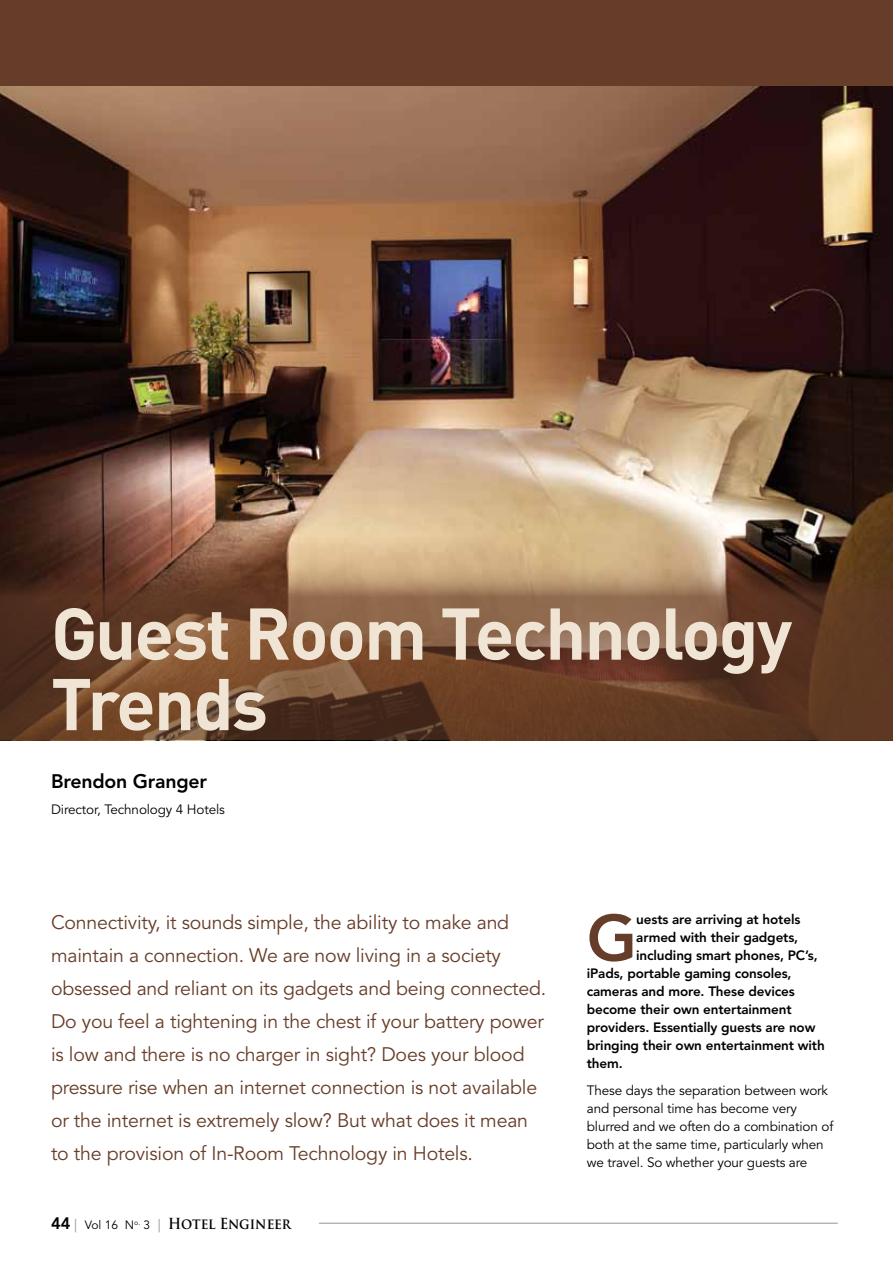
<style>
.page{position:relative;width:893px;height:1263px;background:#fff}
.page>*{position:absolute;margin:0;border:0;box-sizing:border-box;transform-origin:0 0}
.t1{font:700 72px/70.5px "DIN";letter-spacing:-.025em;color:#f0e5d5}
.t2{font:800 64.35px "Avenir";color:#663d28}
.t3{font:19.5px/33px "Avenir";letter-spacing:-.01em;color:#663d28}
.t4{font:800 19.5px "Avenir";letter-spacing:-.01em;color:#000}
.t5{font:700 14.85px "Trajan Pro";letter-spacing:-.01em;color:#000;scale:.91 1}
.t6{font:800 13.5px "Avenir";letter-spacing:-.01em;color:#000}
.t7{font:13.5px/18px "Avenir";letter-spacing:-.01em;color:#000}
.s1{font-family:"Avenir";font-weight:800;font-size:16.5px}
.s2{font-family:"Avenir";font-weight:400;font-size:13.5px;color:#939598}
.s3{font-family:"Avenir";font-weight:400;font-size:12px}
</style>
<div class="page">
<hr style="left:319px;top:1223px;width:519px;height:1px;background:#939598">
<img style="left:0;top:86px;width:893px;height:477px">
<div style="left:0;top:0;width:893px;height:86px;background:#663d28"></div>
<svg style="left:0;top:563px;width:893px;height:177px;background:#704a32"></svg>
<h1 class="t1" style="left:51px;top:595px;width:743px">Guest Room Technology<br>Trends</h1>
<p class="t4" style="left:51px;top:770px;width:158px">Brendon Granger</p>
<p class="t7" style="left:51px;top:801px;width:175px">Director, Technology 4 Hotels</p>
<p class="t3" style="left:51px;top:906px;width:497px">Connectivity, it sounds simple, the ability to make and maintain a connection. We are now living in a society obsessed and reliant on its gadgets and being connected.<br>Do you feel a tightening in the chest if your battery power is low and there is no charger in sight? Does your blood pressure rise when an internet connection is not available or the internet is extremely slow? But what does it mean to the provision of In-Room Technology in Hotels.</p>
<h2 class="t2" style="left:587px;top:900px;width:52px">G</h2>
<p class="t6" style="left:636px;top:912px;width:166px">uests are arriving at hotels</p>
<p class="t6" style="left:636px;top:930px;width:164px">armed with their gadgets,</p>
<p class="t6" style="left:636px;top:948px;width:183px">including smart phones, PC’s,</p>
<p class="t6" style="left:587px;top:966px;width:206px">iPads, portable gaming consoles,</p>
<p class="t6" style="left:587px;top:984px;width:209px">cameras and more. These devices</p>
<p class="t6" style="left:587px;top:1002px;width:206px">become their own entertainment</p>
<p class="t6" style="left:587px;top:1020px;width:230px">providers. Essentially guests are now</p>
<p class="t6" style="left:587px;top:1038px;width:239px">bringing their own entertainment with</p>
<p class="t6" style="left:587px;top:1056px;width:37px">them.</p>
<p class="t7" style="left:587px;top:1082px;width:248px">These days the separation between work and personal time has become very blurred and we often do a combination of both at the same time, particularly when we travel. So whether your guests are</p>
<p class="t5" style="left:51px;top:1214px;width:265px"><span class="s1">44</span> <span class="s2">|</span> <span class="s3">Vol 16 N</span><sup>o.</sup> <span class="s3">3</span> <span class="s2">|</span> Hotel Engineer</p>
</div>
